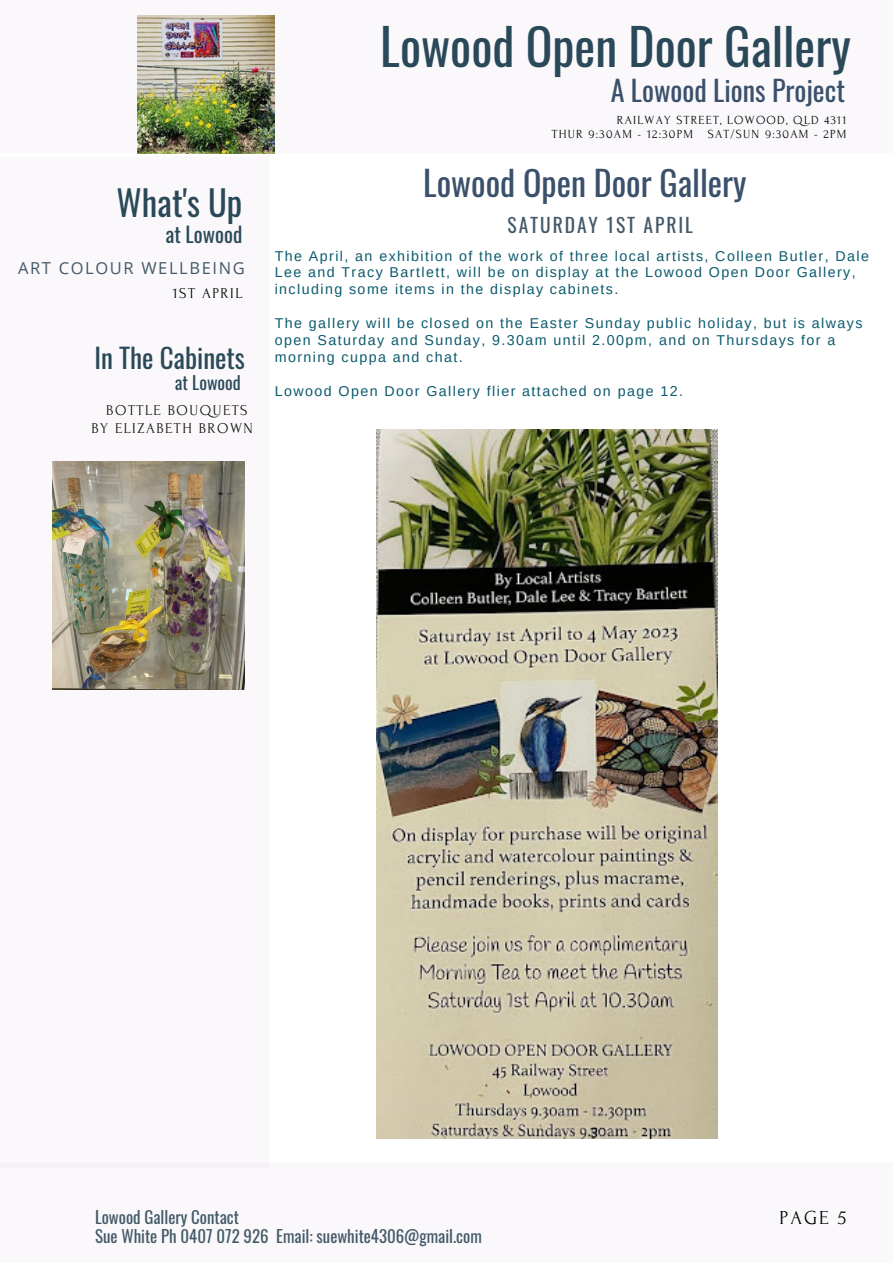
<style>
.page{position:relative;width:893px;height:1264px;background:#fff}
.page>*{position:absolute;margin:0;border:0;box-sizing:border-box;transform-origin:0 0}
.t1{font:49.65px "Oswald";color:#2a4958}
.t2{font:34.65px "Oswald";color:#2a4958}
.t3{font:34.05px "Oswald";color:#3a506b}
.t4{font:28.05px "Oswald";color:#3a506b}
.t5{font:27px "Oswald";color:#2a4958}
.t6{font:21px "Oswald";color:#2a4958}
.t7{font:19.8px "Forum";color:#000}
.t8{font:19.5px "Oswald";letter-spacing:.1em;color:#435967}
.t9{font:18px "Oswald";color:#2a4958}
.t10{font:16.8px/19px "Oswald";color:#435967}
.t11{font:16.5px "Open Sans";letter-spacing:.1em;color:#435967}
.t12{font:15px/18px "Forum";letter-spacing:.1em;color:#100f0d}
.t13{font:15px "Forum";letter-spacing:.1em;color:#000}
.t14{font:14.25px/16.8px "Arimo";letter-spacing:.1em;color:#0b5a6d}
.t15{font:12.3px/14px "Forum";letter-spacing:.1em;color:#000;text-align:right}
</style>
<div class="page">
<div style="left:0;top:156px;width:270px;height:1011px;background:#faf8fb"></div>
<div style="left:0;top:1162px;width:892px;height:100px;background:#faf8fb"></div>
<div style="left:0;top:0;width:892px;height:153px;background:#faf8fb"></div>
<img style="left:52px;top:462px;width:193px;height:227px">
<img style="left:137px;top:16px;width:138px;height:137px">
<img style="left:376px;top:429px;width:341px;height:709px">
<h2 class="t2" style="left:116px;top:175px;width:127px">What's Up</h2>
<h3 class="t6" style="left:165px;top:217px;width:78px">at Lowood</h3>
<p class="t11" style="left:18px;top:256px;width:228px">ART COLOUR WELLBEING</p>
<p class="t13" style="left:173px;top:285px;width:71px">1ST APRIL</p>
<h3 class="t5" style="left:94px;top:336px;width:152px">In The Cabinets</h3>
<p class="t9" style="left:175px;top:368px;width:67px">at Lowood</p>
<p class="t12" style="left:91px;top:401px;width:163px;text-indent:15px">BOTTLE BOUQUETS<br>BY ELIZABETH BROWN</p>
<h1 class="t1" style="left:380px;top:8px;width:472px">Lowood Open Door Gallery</h1>
<p class="t15" style="left:551px;top:113px;width:296px">RAILWAY STREET, LOWOOD, QLD 4311<br>THUR 9:30AM - 12:30PM SAT/SUN 9:30AM - 2PM</p>
<h3 class="t4" style="left:610px;top:69px;width:236px">A Lowood Lions Project</h3>
<h3 class="t3" style="left:423px;top:156px;width:325px">Lowood Open Door Gallery</h3>
<h3 class="t8" style="left:507px;top:210px;width:187px">SATURDAY 1ST APRIL</h3>
<p class="t14" style="left:275px;top:247px;width:595px">The April, an exhibition of the work of three local artists, Colleen Butler, Dale<br>Lee and Tracy Bartlett, will be on display at the Lowood Open Door Gallery, including some items in the display cabinets.</p>
<p class="t14" style="left:275px;top:315px;width:589px">The gallery will be closed on the Easter Sunday public holiday, but is always open Saturday and Sunday, 9.30am until 2.00pm, and on Thursdays for a morning cuppa and chat.</p>
<p class="t14" style="left:275px;top:382px;width:410px">Lowood Open Door Gallery flier attached on page 12.</p>
<p class="t10" style="left:95px;top:1206px;width:388px">Lowood Gallery Contact<br>Sue White Ph 0407 072 926 Email: suewhite4306@gmail.com</p>
<h3 class="t7" style="left:779px;top:1206px;width:69px">PAGE 5</h3>
</div>
